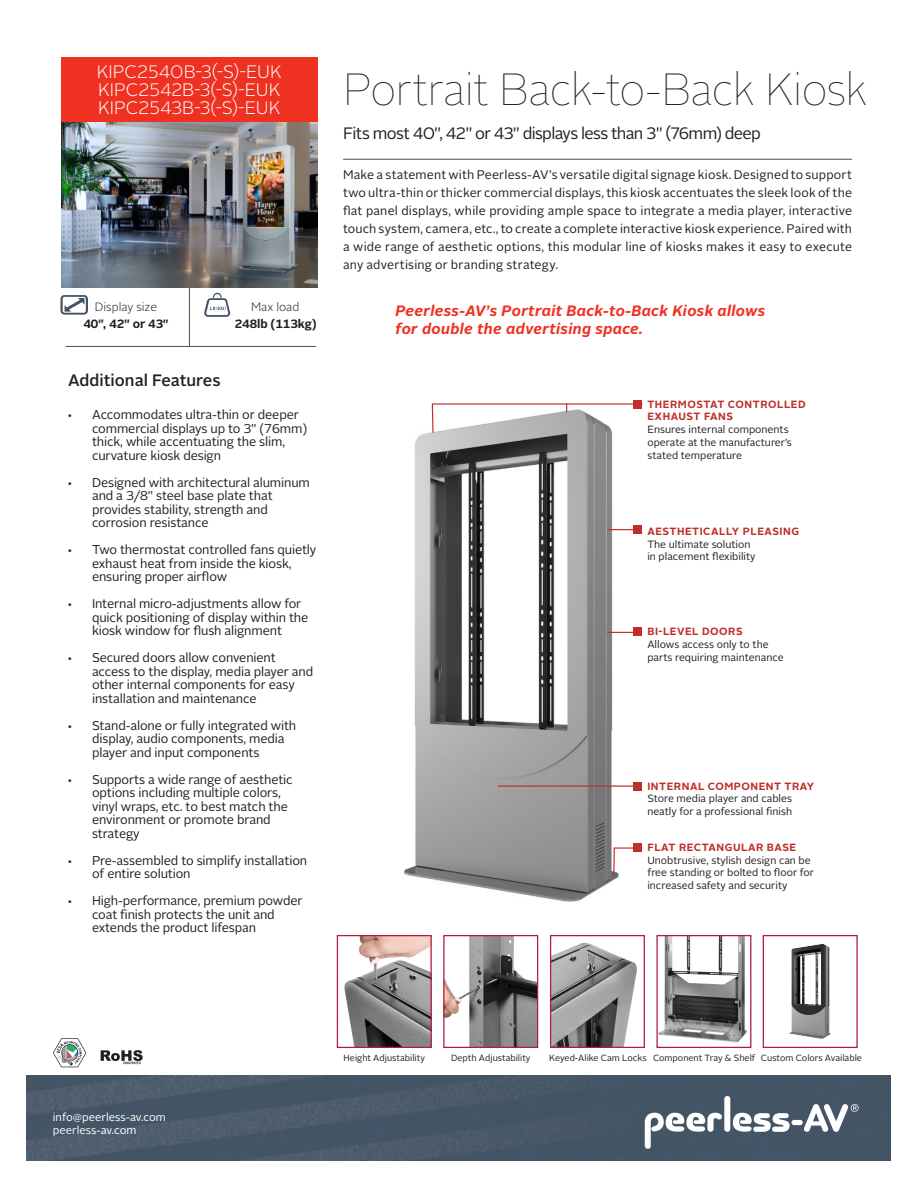
<style>
.page{position:relative;width:918px;height:1188px;background:#fff}
.page>*{position:absolute;margin:0;border:0;box-sizing:border-box;transform-origin:0 0}
.Product_Name{font:100 45px "Alright Sans";letter-spacing:-.025em;color:#231f20}
.Product_Number{font:300 18px "Alright Sans";letter-spacing:-.005em;color:#fff}
.Dimensions{font:16.5px "Alright Sans";letter-spacing:-.035em;color:#231f20}
.Headline_2{font:500 16.5px "Alright Sans";color:#231f20}
.Callout{font:italic 700 15px "Alright Sans";letter-spacing:.025em;color:#ef3122}
.t1{font:12.75px/13.5px "Alright Sans";letter-spacing:-.01em;color:#231f20}
.Body{font:12.45px/18px "Alright Sans";letter-spacing:.015em;color:#231f20;text-align:justify}
.t2{font:700 12px/16.5px "Alright Sans";color:#231f20;text-align:center}
.t3{font:300 12px "Alright Sans";color:#231f20}
.t4{font:11.25px "Alright Sans";color:#fff}
.t5{font:10.5px/12.8px "Alright Sans";color:#231f20}
.t6{font:700 10.5px "Alright Sans";letter-spacing:.05em;color:#be2f2a}
.t7{font:9px "Alright Sans";color:#231f20}
.s1{font-weight:300}
.s2{font-family:"Myriad Pro"}
</style>
<div class="page">
<hr style="left:189px;top:288px;width:1px;height:58px;background:#445465">
<hr style="left:66px;top:346px;width:250px;height:1px;background:#445465">
<img style="left:404px;top:432px;width:229px;height:470px">
<svg style="left:431px;top:403px;width:212px;height:31px"></svg>
<svg style="left:60px;top:295px;width:28px;height:20px"></svg>
<svg style="left:204px;top:293px;width:26px;height:24px"></svg>
<img style="left:27px;top:1076px;width:864px;height:85px">
<svg style="left:645px;top:1113px;width:77px;height:36px"></svg>
<div style="left:724px;top:1096px;width:6px;height:36px;background:#fff;border-radius:3px"></div>
<svg style="left:733px;top:1113px;width:57px;height:19px"></svg>
<div style="left:792px;top:1120px;width:11px;height:5px;background:#fff;border-radius:3px"></div>
<svg style="left:803px;top:1103px;width:56px;height:30px"></svg>
<hr style="left:343px;top:159px;width:509px;height:1px;background:#445465">
<svg style="left:101px;top:1050px;width:42px;height:14px"></svg>
<svg style="left:53px;top:1038px;width:33px;height:29px"></svg>
<div style="left:763px;top:935px;width:95px;height:113px;border:1px solid #b21e3a"></div>
<div style="left:61px;top:57px;width:257px;height:65px;background:#ef3122"></div>
<hr style="left:498px;top:785px;width:138px;height:2px;background:#be2f2a">
<div style="left:633px;top:782px;width:9px;height:9px;background:#be2f2a"></div>
<svg style="left:613px;top:847px;width:20px;height:28px"></svg>
<div style="left:633px;top:843px;width:9px;height:9px;background:#be2f2a"></div>
<div style="left:633px;top:400px;width:9px;height:8px;background:#be2f2a"></div>
<hr style="left:607px;top:529px;width:34px;height:1px;background:#be2f2a">
<div style="left:633px;top:525px;width:9px;height:9px;background:#be2f2a"></div>
<svg style="left:607px;top:632px;width:26px;height:1px"></svg>
<div style="left:633px;top:627px;width:9px;height:9px;background:#be2f2a"></div>
<img style="left:61px;top:122px;width:256px;height:166px">
<img style="left:658px;top:937px;width:89px;height:106px">
<div style="left:656px;top:935px;width:95px;height:113px;border:1px solid #b21e3a"></div>
<img style="left:552px;top:942px;width:85px;height:104px">
<div style="left:550px;top:935px;width:95px;height:113px;border:1px solid #b21e3a"></div>
<img style="left:445px;top:937px;width:91px;height:109px">
<div style="left:443px;top:935px;width:95px;height:113px;border:1px solid #b21e3a"></div>
<img style="left:344px;top:937px;width:86px;height:109px">
<div style="left:337px;top:935px;width:95px;height:113px;border:1px solid #b21e3a"></div>
<img style="left:789px;top:944px;width:42px;height:95px">
<p class="Product_Number" style="left:97px;top:60px;width:187px">KIPC2540B-3(-S)-EUK</p>
<p class="Product_Number" style="left:98px;top:78px;width:184px">KIPC2542B-3(-S)-EUK</p>
<p class="Product_Number" style="left:98px;top:96px;width:184px">KIPC2543B-3(-S)-EUK</p>
<p class="t3" style="left:95px;top:299px;width:64px">Display size</p>
<p class="t2" style="left:84px;top:315px;width:87px">40", 42" or 43"</p>
<p class="t2" style="left:235px;top:299px;width:84px"><span class="s1">Max load<br></span>248lb (113kg)</p>
<p class="Headline_2" style="left:68px;top:369px;width:154px">Additional Features</p>
<p class="t1" style="left:92px;top:408px;width:217px;text-indent:-24px"><span class="s2">•</span> Accommodates ultra-thin or deeper commercial displays up to 3” (76mm) thick, while accentuating the slim, curvature kiosk design</p>
<p class="t1" style="left:92px;top:476px;width:219px;text-indent:-24px"><span class="s2">•</span> Designed with architectural aluminum and a 3/8” steel base plate that provides stability, strength and corrosion resistance</p>
<p class="t1" style="left:92px;top:543px;width:226px;text-indent:-24px"><span class="s2">•</span> Two thermostat controlled fans quietly exhaust heat from inside the kiosk, ensuring proper airflow</p>
<p class="t1" style="left:92px;top:597px;width:218px;text-indent:-24px"><span class="s2">•</span> Internal micro-adjustments allow for quick positioning of display within the kiosk window for flush alignment</p>
<p class="t1" style="left:92px;top:651px;width:223px;text-indent:-24px"><span class="s2">•</span> Secured doors allow convenient access to the display, media player and other internal components for easy installation and maintenance</p>
<p class="t1" style="left:92px;top:719px;width:206px;text-indent:-24px"><span class="s2">•</span> Stand-alone or fully integrated with display, audio components, media player and input components</p>
<p class="t1" style="left:92px;top:773px;width:202px;text-indent:-24px"><span class="s2">•</span> Supports a wide range of aesthetic options including multiple colors, vinyl wraps, etc. to best match the environment or promote brand strategy</p>
<p class="t1" style="left:92px;top:854px;width:217px;text-indent:-24px"><span class="s2">•</span> Pre-assembled to simplify installation of entire solution</p>
<p class="t1" style="left:92px;top:894px;width:212px;text-indent:-24px"><span class="s2">•</span> High-performance, premium powder coat finish protects the unit and extends the product lifespan</p>
<p class="Product_Name" style="left:343px;top:59px;width:526px">Portrait Back-to-Back Kiosk</p>
<p class="Dimensions" style="left:343px;top:122px;width:419px">Fits most 40", 42" or 43" displays less than 3" (76mm) deep</p>
<p class="Body" style="left:343px;top:166px;width:511px">Make a statement with Peerless-AV’s versatile digital signage kiosk. Designed to support two ultra-thin or thicker commercial displays, this kiosk accentuates the sleek look of the flat panel displays, while providing ample space to integrate a media player, interactive touch system, camera, etc., to create a complete interactive kiosk experience. Paired with a wide range of aesthetic options, this modular line of kiosks makes it easy to execute any advertising or branding strategy.</p>
<p class="Callout" style="left:395px;top:300px;width:371px">Peerless-AV’s Portrait Back-to-Back Kiosk allows</p>
<p class="Callout" style="left:395px;top:318px;width:249px">for double the advertising space.</p>
<p class="t6" style="left:647px;top:397px;width:160px">THERMOSTAT CONTROLLED</p>
<p class="t6" style="left:647px;top:409px;width:87px">EXHAUST FANS</p>
<p class="t5" style="left:647px;top:423px;width:146px">Ensures internal components operate at the manufacturer’s stated temperature</p>
<p class="t6" style="left:647px;top:524px;width:153px">AESTHETICALLY PLEASING</p>
<p class="t5" style="left:647px;top:538px;width:105px">The ultimate solution</p>
<p class="t5" style="left:647px;top:550px;width:110px">in placement flexibility</p>
<p class="t6" style="left:647px;top:624px;width:97px">BI-LEVEL DOORS</p>
<p class="t5" style="left:647px;top:638px;width:138px">Allows access only to the parts requiring maintenance</p>
<p class="t6" style="left:647px;top:779px;width:168px">INTERNAL COMPONENT TRAY</p>
<p class="t5" style="left:647px;top:793px;width:146px">Store media player and cables neatly for a professional finish</p>
<p class="t6" style="left:647px;top:840px;width:150px">FLAT RECTANGULAR BASE</p>
<p class="t5" style="left:647px;top:854px;width:168px">Unobtrusive, stylish design can be free standing or bolted to floor for increased safety and security</p>
<p class="t4" style="left:53px;top:1110px;width:114px">info@peerless-av.com</p>
<p class="t4" style="left:53px;top:1122px;width:85px">peerless-av.com</p>
<p class="t7" style="left:653px;top:1052px;width:104px">Component Tray &amp; Shelf</p>
<p class="t7" style="left:761px;top:1052px;width:103px">Custom Colors Available</p>
<p class="t7" style="left:344px;top:1052px;width:83px">Height Adjustability</p>
<p class="t7" style="left:451px;top:1052px;width:81px">Depth Adjustability</p>
<p class="t7" style="left:549px;top:1052px;width:99px">Keyed-Alike Cam Locks</p>
</div>
